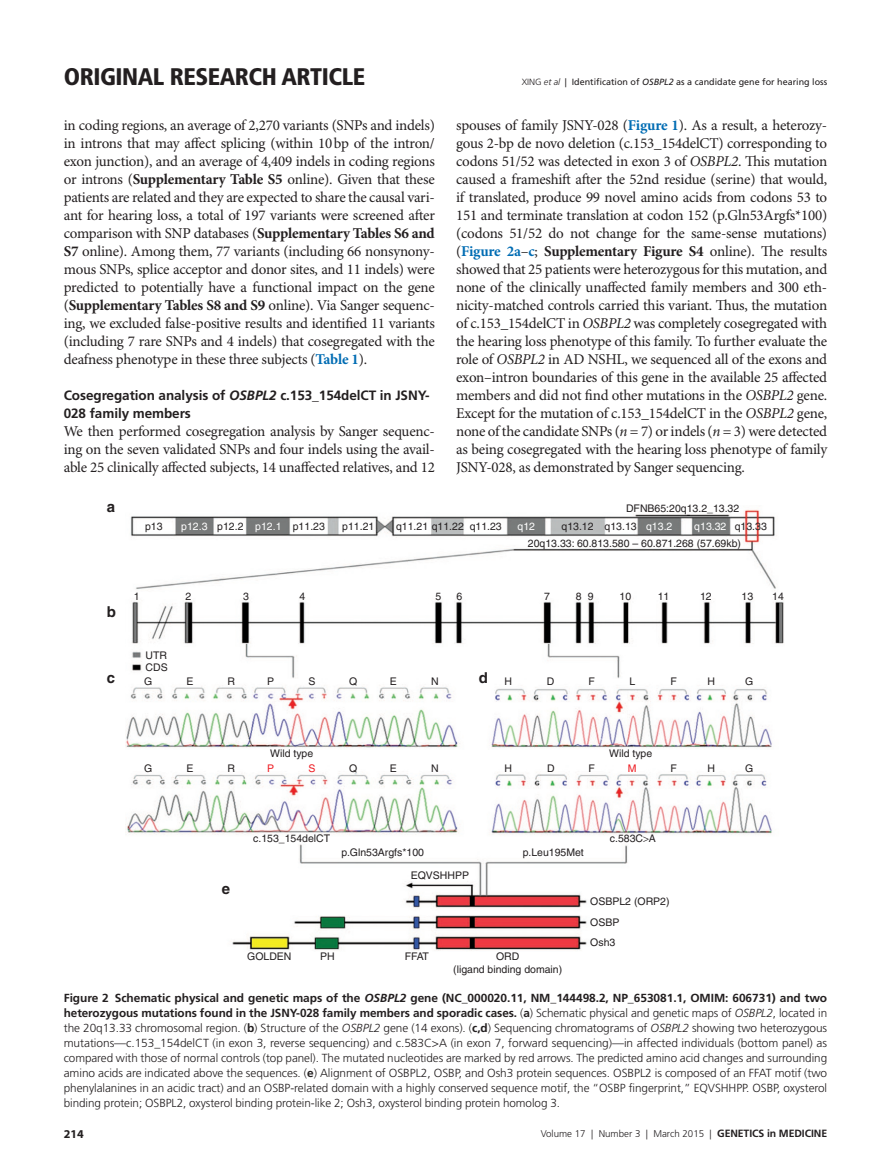
<style>
.page{position:relative;width:891px;height:1175px;background:#fff}
.page>*{position:absolute;margin:0;border:0;box-sizing:border-box;transform-origin:0 0}
.t1{font:900 condensed 24px "Frutiger LT Pro";letter-spacing:-.02em;color:#231f20}
.t2{font:15px/18px "Minion Pro";letter-spacing:-.015em;color:#231f20;text-align:justify}
.t3{font:700 15px "Helvetica";color:#231f20}
.t4{font:700 13.5px/18px "Frutiger LT Pro";letter-spacing:-.005em;color:#231f20}
.t5{font:700 12px "Myriad Pro";color:#231f20}
.t6{font:300 11.7px/15px "Frutiger LT Pro";letter-spacing:-.005em;color:#231f20;text-align:justify}
.t7{font:10.5px/12.1px "Helvetica";color:#231f20}
.t8{font:10.5px "Helvetica";color:#fff}
.t9{font:10.5px "Helvetica";color:#ee1d23}
.t10{font:300 9.75px "Frutiger LT Pro";color:#231f20}
.t11{font:9px "Frutiger LT Pro Roman 3";color:#231f20}
.s1{font-family:"Frutiger LT Pro Light 3"}
.s2{font-family:"Frutiger LT Pro";font-weight:300;font-style:italic}
.s3{font-family:"Frutiger LT Pro";font-style:italic}
.s4{font-weight:700}
.s5{font-weight:700;color:#006cb3}
.s6{font-style:italic}
.s7{color:#fff}
.s8{color:#231f20}
.s9{font-weight:700;font-style:italic}
.s10{font-weight:700;font-size:10.5px}
</style>
<div class="page">
<img style="left:126px;top:509px;width:658px;height:442px">
<svg style="left:643px;top:837px;width:6px;height:5px"></svg>
<h1 class="t1" style="left:64px;top:62px;width:303px">ORIGINAL RESEARCH ARTICLE</h1>
<p class="t11" style="left:522px;top:76px;width:307px"><span class="s1">XING</span> <span class="s2">et al</span> | Identification of <span class="s3">OSBPL2</span> as a candidate gene for hearing loss</p>
<p class="t2" style="left:64px;top:116px;width:373px">in coding regions, an average of 2,270 variants (SNPs and indels) in introns that may affect splicing (within 10bp of the intron/ exon junction), and an average of 4,409 indels in coding regions or introns (<span class="s4">Supplementary Table S5</span> online). Given that these patients are related and they are expected to share the causal vari&shy;ant for hearing loss, a total of 197 variants were screened after comparison with SNP databases (<span class="s4">Supplementary Tables S6 and S7</span> online). Among them, 77 variants (including 66 nonsynony&shy;mous SNPs, splice acceptor and donor sites, and 11 indels) were predicted to potentially have a functional impact on the gene (<span class="s4">Supplementary Tables S8 and S9</span> online). Via Sanger sequenc&shy;ing, we excluded false-positive results and identified 11 variants (including 7 rare SNPs and 4 indels) that cosegregated with the deafness phenotype in these three subjects (<span class="s5">Table 1</span>).</p>
<p class="t4" style="left:64px;top:386px;width:367px">Cosegregation analysis of <span class="s6">OSBPL2</span> c.153_154delCT in JSNY-<br>028 family members</p>
<p class="t2" style="left:64px;top:422px;width:373px">We then performed cosegregation analysis by Sanger sequenc&shy;ing on the seven validated SNPs and four indels using the avail&shy;able 25 clinically affected subjects, 14 unaffected relatives, and 12</p>
<p class="t2" style="left:456px;top:116px;width:373px">spouses of family JSNY-028 (<span class="s5">Figure 1</span>). As a result, a heterozy&shy;gous 2-bp de novo deletion (c.153_154delCT) corresponding to codons 51/52 was detected in exon 3 of <span class="s6">OSBPL2</span>. This mutation caused a frameshift after the 52nd residue (serine) that would, if translated, produce 99 novel amino acids from codons 53 to 151 and terminate translation at codon 152 (p.Gln53Argfs*100) (codons 51/52 do not change for the same-sense mutations) (<span class="s5">Figure 2a</span>–<span class="s5">c</span>; <span class="s4">Supplementary Figure S4</span> online). The results showed that 25 patients were heterozygous for this mutation, and none of the clinically unaffected family members and 300 eth&shy;nicity-matched controls carried this variant. Thus, the mutation of c.153_154delCT in <span class="s6">OSBPL2</span> was completely cosegregated with the hearing loss phenotype of this family. To further evaluate the role of <span class="s6">OSBPL2</span> in AD NSHL, we sequenced all of the exons and exon–intron boundaries of this gene in the available 25 affected members and did not find other mutations in the <span class="s6">OSBPL2</span> gene.<br>Except for the mutation of c.153_154delCT in the <span class="s6">OSBPL2</span> gene, none of the candidate SNPs (<span class="s6">n</span> = 7) or indels (<span class="s6">n</span> = 3) were detected as being cosegregated with the hearing loss phenotype of family JSNY-028, as demonstrated by Sanger sequencing.</p>
<p class="t3" style="left:107px;top:497px;width:10px">a</p>
<p class="t3" style="left:107px;top:602px;width:11px">b</p>
<p class="t3" style="left:107px;top:668px;width:10px">c</p>
<p class="t7" style="left:626px;top:502px;width:115px">DFNB65:20q13.2_13.32</p>
<p class="t7" style="left:528px;top:537px;width:215px">20q13.33: 60.813.580 – 60.871.268 (57.69kb)</p>
<p class="t7" style="left:145px;top:520px;width:19px">p13</p>
<p class="t7" style="left:181px;top:520px;width:145px"><span class="s7">p12.3</span> p12.2 <span class="s7">p12.1</span> p11.23</p>
<p class="t7" style="left:342px;top:520px;width:34px">p11.21</p>
<p class="t7" style="left:396px;top:520px;width:107px">q11.21 q11.22 q11.23</p>
<p class="t8" style="left:518px;top:520px;width:19px">q12</p>
<p class="t7" style="left:562px;top:520px;width:112px">q13.12 q13.13 <span class="s7">q13.2</span></p>
<p class="t8" style="left:694px;top:520px;width:74px">q13.32 <span class="s8">q13.33</span></p>
<p class="t7" style="left:134px;top:590px;width:7px">1</p>
<p class="t7" style="left:185px;top:590px;width:7px">2</p>
<p class="t7" style="left:243px;top:590px;width:7px">3</p>
<p class="t7" style="left:299px;top:590px;width:7px">4</p>
<p class="t7" style="left:435px;top:590px;width:7px">5</p>
<p class="t7" style="left:456px;top:590px;width:7px">6</p>
<p class="t7" style="left:544px;top:590px;width:7px">7</p>
<p class="t7" style="left:576px;top:590px;width:20px">8 9</p>
<p class="t7" style="left:619px;top:590px;width:13px">10</p>
<p class="t7" style="left:658px;top:590px;width:13px">11</p>
<p class="t7" style="left:700px;top:590px;width:13px">12</p>
<p class="t7" style="left:741px;top:590px;width:13px">13</p>
<p class="t7" style="left:772px;top:590px;width:13px">14</p>
<p class="t7" style="left:146px;top:649px;width:24px">UTR<br>CDS</p>
<p class="t7" style="left:144px;top:675px;width:10px">G</p>
<p class="t7" style="left:186px;top:675px;width:9px">E</p>
<p class="t7" style="left:227px;top:675px;width:9px">R</p>
<p class="t7" style="left:267px;top:675px;width:9px">P</p>
<p class="t7" style="left:309px;top:675px;width:9px">S</p>
<p class="t7" style="left:349px;top:675px;width:10px">Q</p>
<p class="t3" style="left:479px;top:668px;width:11px">d</p>
<p class="t7" style="left:390px;top:675px;width:9px">E</p>
<p class="t7" style="left:431px;top:675px;width:9px">N</p>
<p class="t7" style="left:504px;top:675px;width:9px">H</p>
<p class="t7" style="left:547px;top:675px;width:9px">D</p>
<p class="t7" style="left:588px;top:675px;width:8px">F</p>
<p class="t7" style="left:629px;top:675px;width:7px">L</p>
<p class="t7" style="left:671px;top:675px;width:8px">F</p>
<p class="t7" style="left:707px;top:675px;width:9px">H</p>
<p class="t7" style="left:745px;top:675px;width:10px">G</p>
<p class="t7" style="left:270px;top:747px;width:45px">Wild type</p>
<p class="t7" style="left:609px;top:747px;width:45px">Wild type</p>
<p class="t7" style="left:144px;top:762px;width:10px">G</p>
<p class="t7" style="left:186px;top:762px;width:9px">E</p>
<p class="t7" style="left:227px;top:762px;width:9px">R</p>
<p class="t9" style="left:267px;top:762px;width:9px">P</p>
<p class="t9" style="left:309px;top:762px;width:9px">S</p>
<p class="t7" style="left:349px;top:762px;width:10px">Q</p>
<p class="t7" style="left:390px;top:762px;width:9px">E</p>
<p class="t7" style="left:431px;top:762px;width:9px">N</p>
<p class="t7" style="left:504px;top:762px;width:9px">H</p>
<p class="t7" style="left:547px;top:762px;width:9px">D</p>
<p class="t7" style="left:588px;top:762px;width:8px">F</p>
<p class="t9" style="left:628px;top:762px;width:10px">M</p>
<p class="t7" style="left:671px;top:762px;width:8px">F</p>
<p class="t7" style="left:707px;top:762px;width:9px">H</p>
<p class="t7" style="left:745px;top:762px;width:10px">G</p>
<p class="t7" style="left:253px;top:832px;width:79px">c.153_154delCT</p>
<p class="t7" style="left:610px;top:832px;width:48px">c.583C A</p>
<p class="t3" style="left:222px;top:879px;width:10px">e</p>
<p class="t7" style="left:342px;top:846px;width:84px">p.Gln53Argfs*100</p>
<p class="t7" style="left:411px;top:869px;width:60px">EQVSHHPP</p>
<p class="t7" style="left:523px;top:846px;width:62px">p.Leu195Met</p>
<p class="t7" style="left:590px;top:890px;width:81px;line-height:21.5px">OSBPL2 (ORP2)<br>OSBP</p>
<p class="t7" style="left:590px;top:936px;width:27px">Osh3</p>
<p class="t7" style="left:247px;top:950px;width:46px">GOLDEN</p>
<p class="t7" style="left:320px;top:950px;width:16px">PH</p>
<p class="t7" style="left:405px;top:950px;width:26px">FFAT</p>
<p class="t7" style="left:453px;top:950px;width:111px;line-height:12.6px;text-align:center">ORD<br>(ligand binding domain)</p>
<p class="t6" style="left:64px;top:990px;width:765px"><span class="s4">Figure 2 Schematic physical and genetic maps of the</span> <span class="s9">OSBPL2</span> <span class="s4">gene (NC_000020.11, NM_144498.2, NP_653081.1, OMIM: 606731) and two heterozygous mutations found in the JSNY-028 family members and sporadic cases.</span> (<span class="s4">a</span>) Schematic physical and genetic maps of <span class="s6">OSBPL2</span>, located in the 20q13.33 chromosomal region. (<span class="s4">b</span>) Structure of the <span class="s6">OSBPL2</span> gene (14 exons). (<span class="s4">c,d</span>) Sequencing chromatograms of <span class="s6">OSBPL2</span> showing two heterozygous mutations—c.153_154delCT (in exon 3, reverse sequencing) and c.583C&gt;A (in exon 7, forward sequencing)—in affected individuals (bottom panel) as compared with those of normal controls (top panel). The mutated nucleotides are marked by red arrows. The predicted amino acid changes and surrounding amino acids are indicated above the sequences. (<span class="s4">e</span>) Alignment of OSBPL2, OSBP, and Osh3 protein sequences. OSBPL2 is composed of an FFAT motif (two phenylalanines in an acidic tract) and an OSBP-related domain with a highly conserved sequence motif, the “OSBP fingerprint,” EQVSHHPP. OSBP, oxysterol binding protein; OSBPL2, oxysterol binding protein-like 2; Osh3, oxysterol binding protein homolog 3.</p>
<p class="t5" style="left:64px;top:1126px;width:21px">214</p>
<p class="t10" style="left:541px;top:1128px;width:288px">Volume 17 | Number 3 | March 2015 | <span class="s10">Genetics in medicine</span></p>
</div>
